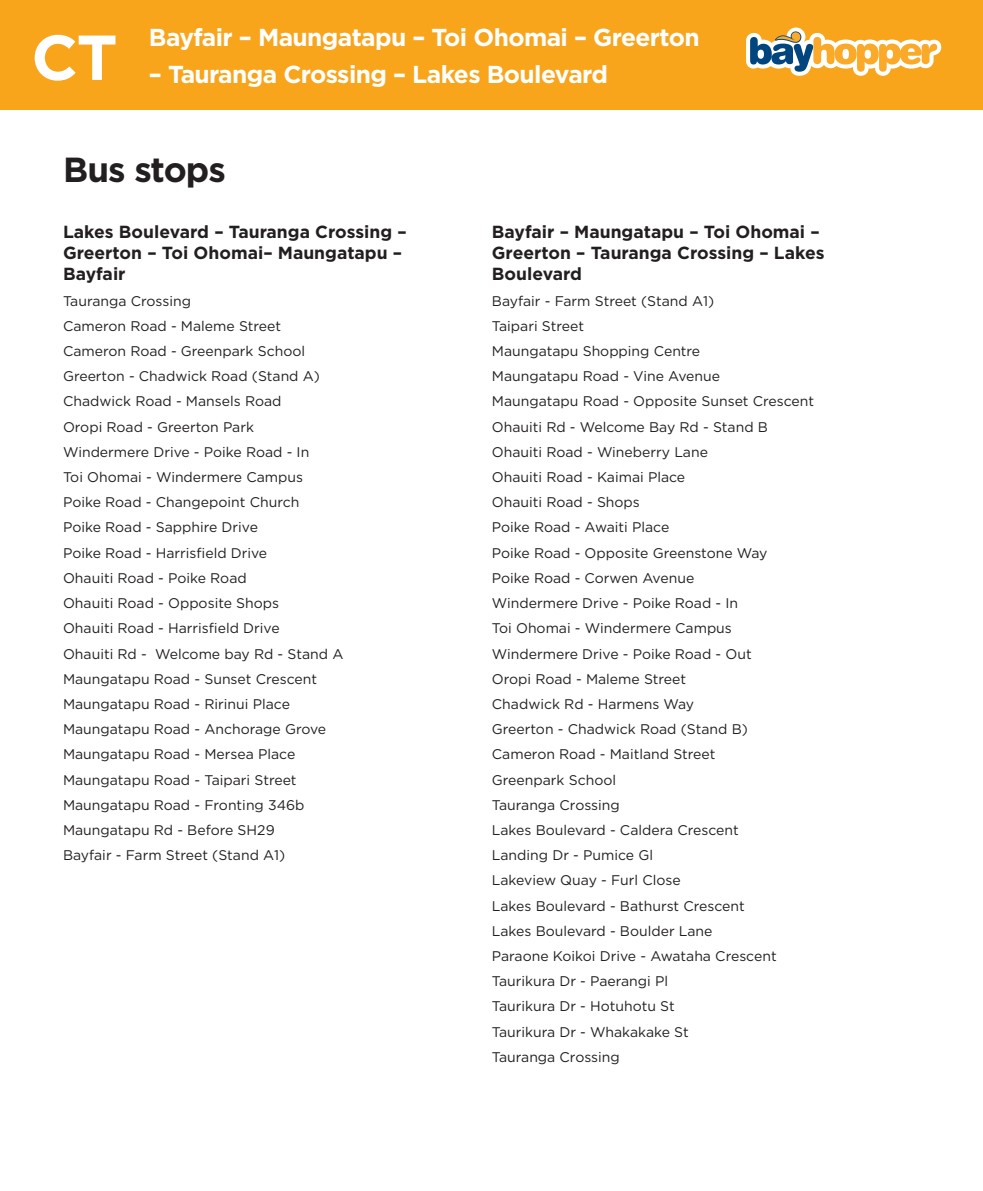
<style>
.page{position:relative;width:983px;height:1191px;background:#fff}
.page>*{position:absolute;margin:0;border:0;box-sizing:border-box;transform-origin:0 0}
.t1{font:700 63.35px "Gotham";color:#fff}
.t2{font:700 34.82px "Gotham";letter-spacing:-.025em;color:#231f20}
.t3{font:700 24.5px "Gotham";letter-spacing:-.025em;color:#fff}
.t4{font:700 17.5px/21px "Gotham";color:#231f20}
.t5{font:14px "Gotham";color:#231f20}
</style>
<div class="page">
<div style="left:0;top:0;width:982px;height:109px;background:#f8a51c"></div>
<svg style="left:746px;top:27px;width:194px;height:49px"></svg>
<p class="t1" style="left:31px;top:15px;width:88px">CT</p>
<p class="t3" style="left:149px;top:21px;width:552px">Bayfair – Maungatapu – Toi Ohomai – Greerton</p>
<p class="t3" style="left:149px;top:58px;width:460px">– Tauranga Crossing – Lakes Boulevard</p>
<p class="t2" style="left:63px;top:147px;width:164px">Bus stops</p>
<p class="t4" style="left:63px;top:221px;width:345px">Lakes Boulevard – Tauranga Crossing –<br>Greerton – Toi Ohomai– Maungatapu –<br>Bayfair</p>
<p class="t5" style="left:63px;top:292px;width:129px">Tauranga Crossing</p>
<p class="t5" style="left:63px;top:317px;width:219px">Cameron Road - Maleme Street</p>
<p class="t5" style="left:63px;top:342px;width:243px">Cameron Road - Greenpark School</p>
<p class="t5" style="left:63px;top:367px;width:258px">Greerton - Chadwick Road (Stand A)</p>
<p class="t5" style="left:63px;top:392px;width:220px">Chadwick Road - Mansels Road</p>
<p class="t5" style="left:63px;top:418px;width:192px">Oropi Road - Greerton Park</p>
<p class="t5" style="left:63px;top:443px;width:248px">Windermere Drive - Poike Road - In</p>
<p class="t5" style="left:63px;top:468px;width:241px">Toi Ohomai - Windermere Campus</p>
<p class="t5" style="left:63px;top:493px;width:238px">Poike Road - Changepoint Church</p>
<p class="t5" style="left:63px;top:518px;width:196px">Poike Road - Sapphire Drive</p>
<p class="t5" style="left:63px;top:544px;width:206px">Poike Road - Harrisfield Drive</p>
<p class="t5" style="left:63px;top:569px;width:185px">Ohauiti Road - Poike Road</p>
<p class="t5" style="left:63px;top:594px;width:218px">Ohauiti Road - Opposite Shops</p>
<p class="t5" style="left:63px;top:619px;width:218px">Ohauiti Road - Harrisfield Drive</p>
<p class="t5" style="left:63px;top:644px;width:282px">Ohauiti Rd - Welcome bay Rd - Stand A</p>
<p class="t5" style="left:63px;top:670px;width:255px">Maungatapu Road - Sunset Crescent</p>
<p class="t5" style="left:63px;top:695px;width:228px">Maungatapu Road - Ririnui Place</p>
<p class="t5" style="left:63px;top:720px;width:264px">Maungatapu Road - Anchorage Grove</p>
<p class="t5" style="left:63px;top:745px;width:234px">Maungatapu Road - Mersea Place</p>
<p class="t5" style="left:63px;top:770px;width:235px">Maungatapu Road - Taipari Street</p>
<p class="t5" style="left:63px;top:796px;width:243px">Maungatapu Road - Fronting 346b</p>
<p class="t5" style="left:63px;top:821px;width:213px">Maungatapu Rd - Before SH29</p>
<p class="t5" style="left:63px;top:846px;width:224px">Bayfair - Farm Street (Stand A1)</p>
<p class="t4" style="left:492px;top:221px;width:334px">Bayfair – Maungatapu – Toi Ohomai –<br>Greerton – Tauranga Crossing – Lakes<br>Boulevard</p>
<p class="t5" style="left:492px;top:292px;width:224px">Bayfair - Farm Street (Stand A1)</p>
<p class="t5" style="left:492px;top:317px;width:94px">Taipari Street</p>
<p class="t5" style="left:492px;top:342px;width:210px">Maungatapu Shopping Centre</p>
<p class="t5" style="left:492px;top:367px;width:230px">Maungatapu Road - Vine Avenue</p>
<p class="t5" style="left:492px;top:392px;width:324px">Maungatapu Road - Opposite Sunset Crescent</p>
<p class="t5" style="left:492px;top:418px;width:277px">Ohauiti Rd - Welcome Bay Rd - Stand B</p>
<p class="t5" style="left:492px;top:443px;width:217px">Ohauiti Road - Wineberry Lane</p>
<p class="t5" style="left:492px;top:468px;width:195px">Ohauiti Road - Kaimai Place</p>
<p class="t5" style="left:492px;top:493px;width:149px">Ohauiti Road - Shops</p>
<p class="t5" style="left:492px;top:518px;width:179px">Poike Road - Awaiti Place</p>
<p class="t5" style="left:492px;top:544px;width:277px">Poike Road - Opposite Greenstone Way</p>
<p class="t5" style="left:492px;top:569px;width:204px">Poike Road - Corwen Avenue</p>
<p class="t5" style="left:492px;top:594px;width:248px">Windermere Drive - Poike Road - In</p>
<p class="t5" style="left:492px;top:619px;width:241px">Toi Ohomai - Windermere Campus</p>
<p class="t5" style="left:492px;top:644px;width:261px">Windermere Drive - Poike Road - Out</p>
<p class="t5" style="left:492px;top:670px;width:196px">Oropi Road - Maleme Street</p>
<p class="t5" style="left:492px;top:695px;width:204px">Chadwick Rd - Harmens Way</p>
<p class="t5" style="left:492px;top:720px;width:257px">Greerton - Chadwick Road (Stand B)</p>
<p class="t5" style="left:492px;top:745px;width:225px">Cameron Road - Maitland Street</p>
<p class="t5" style="left:492px;top:770px;width:126px">Greenpark School</p>
<p class="t5" style="left:492px;top:796px;width:129px">Tauranga Crossing</p>
<p class="t5" style="left:492px;top:821px;width:248px">Lakes Boulevard - Caldera Crescent</p>
<p class="t5" style="left:492px;top:846px;width:163px">Landing Dr - Pumice Gl</p>
<p class="t5" style="left:492px;top:871px;width:190px">Lakeview Quay - Furl Close</p>
<p class="t5" style="left:492px;top:896px;width:254px">Lakes Boulevard - Bathurst Crescent</p>
<p class="t5" style="left:492px;top:922px;width:222px">Lakes Boulevard - Boulder Lane</p>
<p class="t5" style="left:492px;top:947px;width:286px">Paraone Koikoi Drive - Awataha Crescent</p>
<p class="t5" style="left:492px;top:972px;width:178px">Taurikura Dr - Paerangi Pl</p>
<p class="t5" style="left:492px;top:997px;width:184px">Taurikura Dr - Hotuhotu St</p>
<p class="t5" style="left:492px;top:1022px;width:198px">Taurikura Dr - Whakakake St</p>
<p class="t5" style="left:492px;top:1048px;width:129px">Tauranga Crossing</p>
</div>
